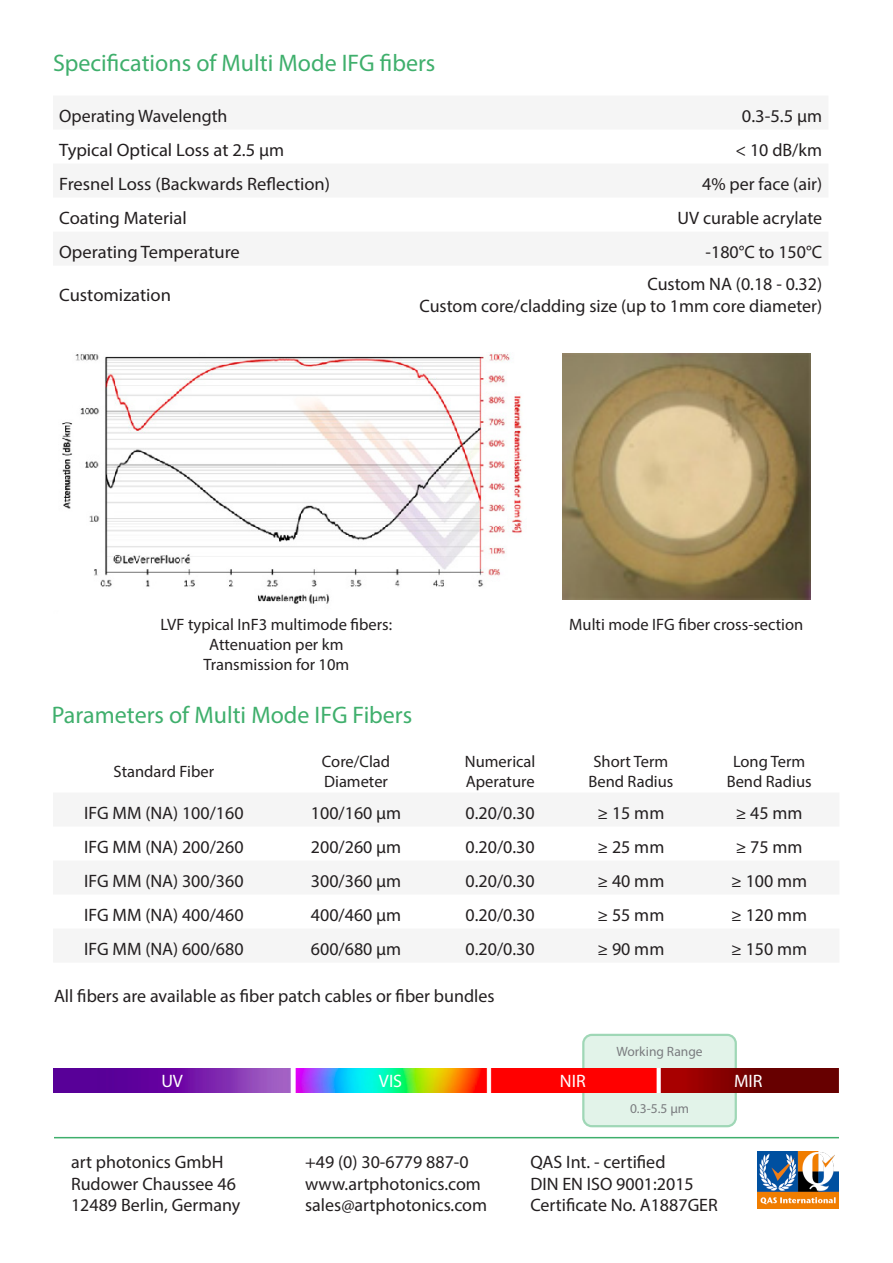
<style>
.page{position:relative;width:893px;height:1263px;background:#fff}
.page>*{position:absolute;margin:0;border:0;box-sizing:border-box;transform-origin:0 0}
.t1{font:24px "Myriad Pro";color:#3faf6c}
.t2{font:18px/21.6px "Myriad Pro";color:#231f20}
.t3{font:18px "Myriad Pro";color:#fff}
.t4{font:16.5px "Myriad Pro";color:#231f20}
.t5{font:13.5px "Myriad Pro";color:#7a7c7f}
</style>
<div class="page">
<hr style="left:54px;top:1137px;width:785px;height:1px;background:#3faf6c">
<img style="left:757px;top:1151px;width:82px;height:58px">
<img style="left:562px;top:354px;width:248px;height:245px">
<div style="left:583px;top:1035px;width:153px;height:91px;background:#e2f3e9;border-radius:9px"></div>
<div style="left:582px;top:1034px;width:155px;height:93px;border:2px solid #9fd7b6;border-radius:9px"></div>
<img style="left:53px;top:1068px;width:785px;height:24px">
<img style="left:62px;top:353px;width:461px;height:251px">
<p class="t1" style="left:53px;top:49px;width:384px">Specifications of Multi Mode IFG fibers</p>
<p class="t2" style="left:59px;top:105px;width:170px">Operating Wavelength</p>
<p class="t2" style="left:742px;top:105px;width:82px">0.3-5.5 μm</p>
<p class="t2" style="left:59px;top:139px;width:227px">Typical Optical Loss at 2.5 μm</p>
<p class="t2" style="left:735px;top:139px;width:88px">&lt; 10 dB/km</p>
<p class="t2" style="left:59px;top:173px;width:272px">Fresnel Loss (Backwards Reflection)</p>
<p class="t2" style="left:702px;top:173px;width:121px">4% per face (air)</p>
<p class="t2" style="left:59px;top:207px;width:129px">Coating Material</p>
<p class="t2" style="left:678px;top:207px;width:146px">UV curable acrylate</p>
<p class="t2" style="left:59px;top:241px;width:182px">Operating Temperature</p>
<p class="t2" style="left:706px;top:241px;width:118px">-180°C to 150°C</p>
<p class="t2" style="left:59px;top:284px;width:113px">Customization</p>
<p class="t2" style="left:647px;top:273px;width:176px">Custom NA (0.18 - 0.32)</p>
<p class="t2" style="left:419px;top:294px;width:404px">Custom core/cladding size (up to 1mm core diameter)</p>
<p class="t4" style="left:160px;top:614px;width:233px">LVF typical InF3 multimode fibers:</p>
<p class="t4" style="left:569px;top:614px;width:236px">Multi mode IFG fiber cross-section</p>
<p class="t4" style="left:209px;top:634px;width:136px">Attenuation per km</p>
<p class="t4" style="left:203px;top:654px;width:147px">Transmission for 10m</p>
<p class="t1" style="left:52px;top:700px;width:362px">Parameters of Multi Mode IFG Fibers</p>
<p class="t4" style="left:114px;top:761px;width:102px">Standard Fiber</p>
<p class="t4" style="left:322px;top:751px;width:70px">Core/Clad</p>
<p class="t4" style="left:324px;top:771px;width:65px">Diameter</p>
<p class="t4" style="left:465px;top:751px;width:72px">Numerical</p>
<p class="t4" style="left:466px;top:771px;width:70px">Aperature</p>
<p class="t4" style="left:593px;top:751px;width:76px">Short Term</p>
<p class="t4" style="left:588px;top:771px;width:87px">Bend Radius</p>
<p class="t4" style="left:733px;top:751px;width:74px">Long Term</p>
<p class="t4" style="left:727px;top:771px;width:87px">Bend Radius</p>
<p class="t2" style="left:84px;top:801px;width:161px">IFG MM (NA) 100/160</p>
<p class="t2" style="left:311px;top:801px;width:92px">100/160 µm</p>
<p class="t2" style="left:466px;top:801px;width:71px">0.20/0.30</p>
<p class="t2" style="left:597px;top:801px;width:68px">≥ 15 mm</p>
<p class="t2" style="left:736px;top:801px;width:68px">≥ 45 mm</p>
<p class="t2" style="left:84px;top:835px;width:161px">IFG MM (NA) 200/260</p>
<p class="t2" style="left:311px;top:835px;width:92px">200/260 µm</p>
<p class="t2" style="left:466px;top:835px;width:71px">0.20/0.30</p>
<p class="t2" style="left:597px;top:835px;width:68px">≥ 25 mm</p>
<p class="t2" style="left:736px;top:835px;width:68px">≥ 75 mm</p>
<p class="t2" style="left:84px;top:869px;width:161px">IFG MM (NA) 300/360</p>
<p class="t2" style="left:311px;top:869px;width:92px">300/360 µm</p>
<p class="t2" style="left:466px;top:869px;width:71px">0.20/0.30</p>
<p class="t2" style="left:597px;top:869px;width:68px">≥ 40 mm</p>
<p class="t2" style="left:731px;top:869px;width:78px">≥ 100 mm</p>
<p class="t2" style="left:84px;top:904px;width:161px">IFG MM (NA) 400/460</p>
<p class="t2" style="left:311px;top:904px;width:92px">400/460 µm</p>
<p class="t2" style="left:466px;top:904px;width:71px">0.20/0.30</p>
<p class="t2" style="left:597px;top:904px;width:68px">≥ 55 mm</p>
<p class="t2" style="left:731px;top:904px;width:78px">≥ 120 mm</p>
<p class="t2" style="left:84px;top:938px;width:161px">IFG MM (NA) 600/680</p>
<p class="t2" style="left:311px;top:938px;width:92px">600/680 µm</p>
<p class="t2" style="left:466px;top:938px;width:71px">0.20/0.30</p>
<p class="t2" style="left:597px;top:938px;width:68px">≥ 90 mm</p>
<p class="t2" style="left:731px;top:938px;width:78px">≥ 150 mm</p>
<p class="t2" style="left:54px;top:985px;width:442px">All fibers are available as fiber patch cables or fiber bundles</p>
<p class="t5" style="left:616px;top:1043px;width:88px">Working Range</p>
<p class="t3" style="left:161px;top:1070px;width:23px">UV</p>
<p class="t3" style="left:379px;top:1070px;width:25px">VIS</p>
<p class="t3" style="left:560px;top:1070px;width:27px">NIR</p>
<p class="t3" style="left:734px;top:1070px;width:30px">MIR</p>
<p class="t2" style="left:71px;top:1151px;width:171px">art photonics GmbH<br>Rudower Chaussee 46<br>12489 Berlin, Germany</p>
<p class="t2" style="left:305px;top:1151px;width:184px">+49 (0) 30-6779 887-0 www.artphotonics.com sales@artphotonics.com</p>
<p class="t5" style="left:630px;top:1100px;width:61px">0.3-5.5 μm</p>
<p class="t2" style="left:530px;top:1151px;width:189px">QAS Int. - certified<br>DIN EN ISO 9001:2015<br>Certificate No. A1887GER</p>
</div>
